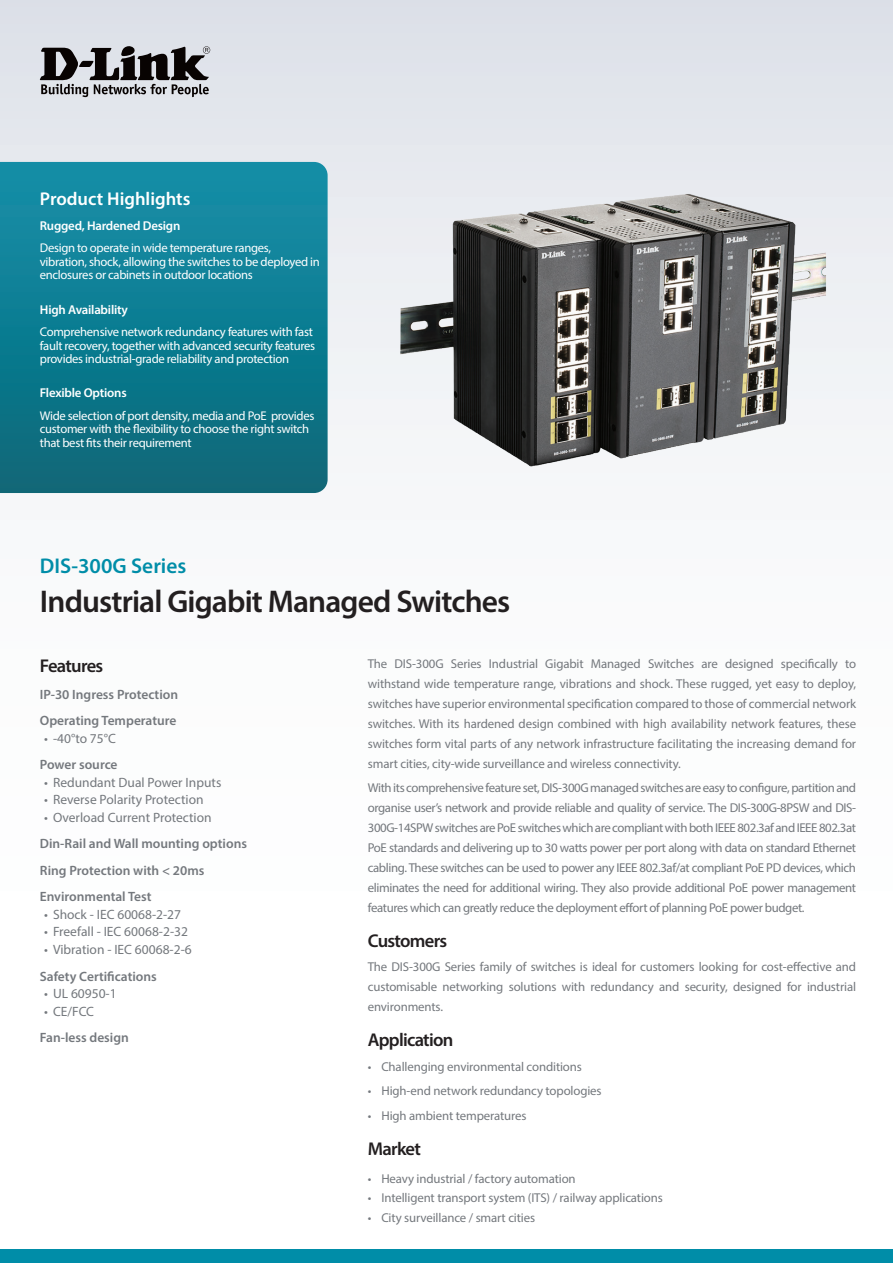
<style>
.page{position:relative;width:893px;height:1263px;background:#fff}
.page>*{position:absolute;margin:0;border:0;box-sizing:border-box;transform-origin:0 0}
.t1{font:600 31.5px "Myriad Pro";letter-spacing:-.025em;color:#231f20}
.t2{font:600 21.3px "Myriad Pro";color:#008da8}
.t3{font:600 18.6px "Myriad Pro";letter-spacing:-.04em;color:#231f20}
.t4{font:600 18.6px "Myriad Pro";color:#fff}
.t5{font:13.5px "Myriad Pro";color:#74787d}
.t6{font:600 13.5px/26.2px "Myriad Pro";color:#74787d}
.t7{font:12.9px/20px "Myriad Pro";letter-spacing:-.01em;color:#74787d;text-align:justify}
.t8{font:600 12.9px "Myriad Pro";letter-spacing:-.015em;color:#fff}
.t9{font:12.6px/13.5px "Myriad Pro";letter-spacing:-.025em;color:#fff}
</style>
<div class="page">
<div style="left:0;top:0;width:893px;height:1084px;background:linear-gradient(to bottom,#e3e6ec,#fff)"></div>
<div style="left:0;top:1249px;width:893px;height:14px;background:#008da8"></div>
<svg style="left:0;top:162px;width:328px;height:331px;background:#0f7c90"></svg>
<svg style="left:40px;top:46px;width:170px;height:51px;background:#807f83"></svg>
<img style="left:375px;top:169px;width:477px;height:322px">
<h3 class="t4" style="left:40px;top:187px;width:152px">Product Highlights</h3>
<p class="t8" style="left:40px;top:217px;width:142px">Rugged, Hardened Design</p>
<p class="t9" style="left:40px;top:241px;width:282px">Design to operate in wide temperature ranges, vibration, shock, allowing the switches to be deployed in enclosures or cabinets in outdoor locations</p>
<p class="t8" style="left:40px;top:301px;width:90px">High Availability</p>
<p class="t9" style="left:40px;top:325px;width:277px">Comprehensive network redundancy features with fast fault recovery, together with advanced security features provides industrial-grade reliability and protection</p>
<p class="t8" style="left:40px;top:385px;width:88px">Flexible Options</p>
<p class="t9" style="left:40px;top:409px;width:276px">Wide selection of port density, media and PoE provides customer with the flexibility to choose the right switch that best fits their requirement</p>
<h2 class="t2" style="left:40px;top:552px;width:148px">DIS-300G Series</h2>
<h1 class="t1" style="left:40px;top:582px;width:472px">Industrial Gigabit Managed Switches</h1>
<h3 class="t3" style="left:40px;top:654px;width:65px">Features</h3>
<p class="t6" style="left:40px;top:681px;width:140px">IP-30 Ingress Protection<br>Operating Temperature</p>
<p class="t5" style="left:44px;top:730px;width:73px">• -40°to 75°C</p>
<p class="t6" style="left:40px;top:751px;width:79px">Power source</p>
<p class="t5" style="left:44px;top:774px;width:179px">• Redundant Dual Power Inputs</p>
<p class="t5" style="left:44px;top:791px;width:161px">• Reverse Polarity Protection</p>
<p class="t5" style="left:44px;top:809px;width:169px">• Overload Current Protection</p>
<p class="t6" style="left:40px;top:830px;width:209px">Din-Rail and Wall mounting options<br>Ring Protection with &lt; 20ms<br>Environmental Test</p>
<p class="t5" style="left:44px;top:906px;width:138px">• Shock - IEC 60068-2-27</p>
<p class="t5" style="left:44px;top:924px;width:145px">• Freefall - IEC 60068-2-32</p>
<p class="t5" style="left:44px;top:941px;width:149px">• Vibration - IEC 60068-2-6</p>
<p class="t6" style="left:40px;top:962px;width:118px">Safety Certifications</p>
<p class="t5" style="left:44px;top:985px;width:74px">• UL 60950-1</p>
<p class="t5" style="left:44px;top:1003px;width:51px">• CE/FCC</p>
<p class="t6" style="left:40px;top:1024px;width:90px">Fan-less design</p>
<p class="t7" style="left:368px;top:654px;width:490px">The DIS-300G Series Industrial Gigabit Managed Switches are designed specifically to withstand wide temperature range, vibrations and shock. These rugged, yet easy to deploy, switches have superior environmental specification compared to those of commercial network switches. With its hardened design combined with high availability network features, these switches form vital parts of any network infrastructure facilitating the increasing demand for smart cities, city-wide surveillance and wireless connectivity.</p>
<p class="t7" style="left:368px;top:778px;width:490px">With its comprehensive feature set, DIS-300G managed switches are easy to configure, partition and organise user’s network and provide reliable and quality of service. The DIS-300G-8PSW and DIS-300G-14SPW switches are PoE switches which are compliant with both IEEE 802.3af and IEEE 802.3at PoE standards and delivering up to 30 watts power per port along with data on standard Ethernet cabling. These switches can be used to power any IEEE 802.3af/at compliant PoE PD devices, which eliminates the need for additional wiring. They also provide additional PoE power management features which can greatly reduce the deployment effort of planning PoE power budget.</p>
<h3 class="t3" style="left:368px;top:929px;width:81px">Customers</h3>
<p class="t7" style="left:368px;top:956px;width:490px">The DIS-300G Series family of switches is ideal for customers looking for cost-effective and customisable networking solutions with redundancy and security, designed for industrial environments.</p>
<h3 class="t3" style="left:368px;top:1028px;width:87px">Application</h3>
<p class="t7" style="left:368px;top:1056px;width:216px">• Challenging environmental conditions</p>
<p class="t7" style="left:368px;top:1081px;width:235px">• High-end network redundancy topologies</p>
<p class="t7" style="left:368px;top:1105px;width:160px">• High ambient temperatures</p>
<h3 class="t3" style="left:368px;top:1136px;width:55px">Market</h3>
<p class="t7" style="left:368px;top:1168px;width:209px">• Heavy industrial / factory automation</p>
<p class="t7" style="left:368px;top:1188px;width:297px">• Intelligent transport system (ITS) / railway applications</p>
<p class="t7" style="left:368px;top:1207px;width:169px">• City surveillance / smart cities</p>
</div>
